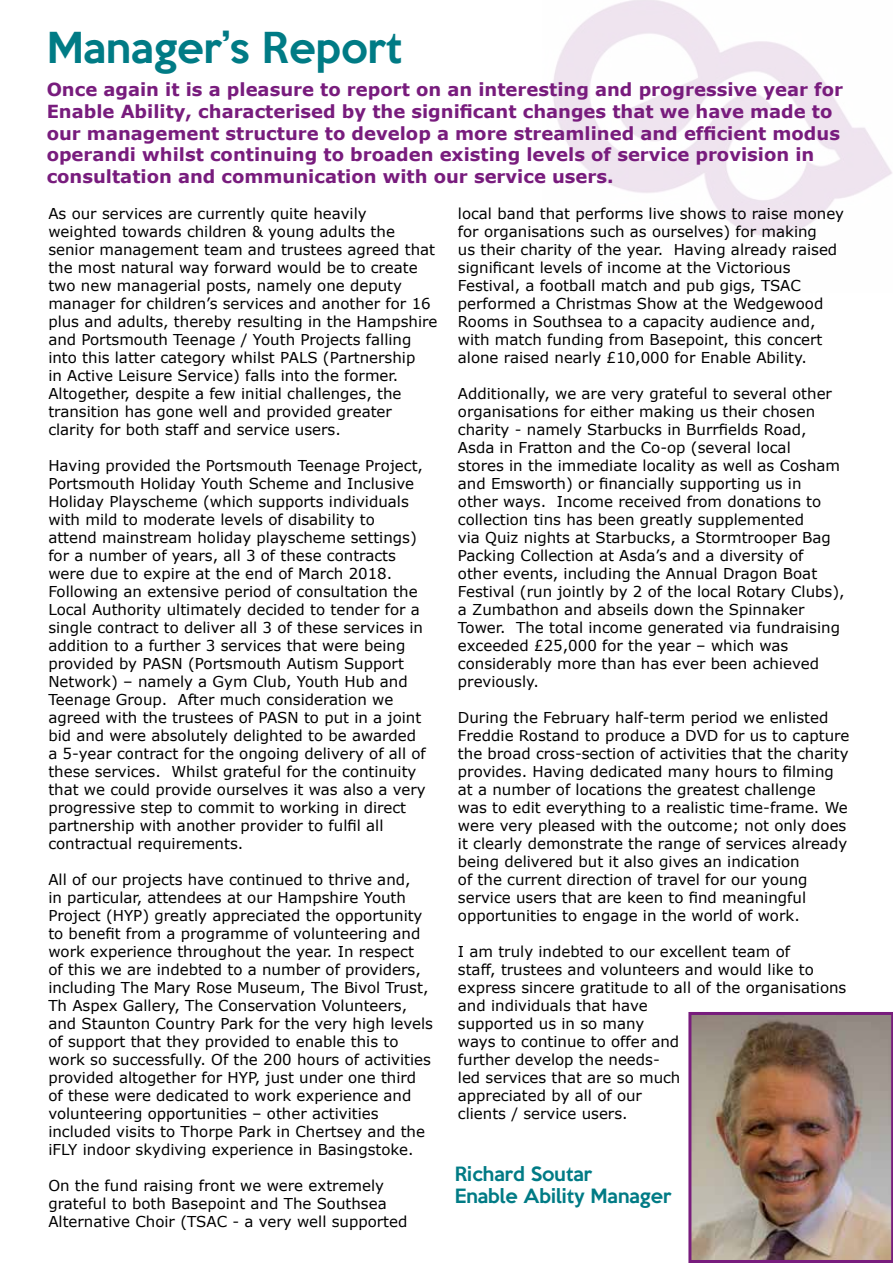
<style>
.page{position:relative;width:893px;height:1263px;background:#fff}
.page>*{position:absolute;margin:0;border:0;box-sizing:border-box;transform-origin:0 0}
.t1{font:500 39px "Keep Calm";color:#007b85}
.t2{font:700 18px/21.6px "Verdana";color:#781c7d}
.t3{font:500 18px/21.6px "Keep Calm";color:#007b85}
.t4{font:15px/18px "Verdana";color:#000}
</style>
<div class="page">
<img style="left:553px;top:0;width:339px;height:237px">
<img style="left:688px;top:1012px;width:205px;height:251px">
<h1 class="t1" style="left:47px;top:14px;width:357px">Manager’s Report</h1>
<p class="t2" style="left:47px;top:79px;width:798px">Once again it is a pleasure to report on an interesting and progressive year for Enable Ability, characterised by the significant changes that we have made to our management structure to develop a more streamlined and efficient modus operandi whilst continuing to broaden existing levels of service provision in consultation and communication with our service users.</p>
<p class="t4" style="left:48px;top:204px;width:391px">As our services are currently quite heavily weighted towards children &amp; young adults the senior management team and trustees agreed that the most natural way forward would be to create two new managerial posts, namely one deputy manager for children’s services and another for 16 plus and adults, thereby resulting in the Hampshire and Portsmouth Teenage / Youth Projects falling into this latter category whilst PALS (Partnership<br>in Active Leisure Service) falls into the former.<br>Altogether, despite a few initial challenges, the transition has gone well and provided greater clarity for both staff and service users.</p>
<p class="t4" style="left:48px;top:456px;width:379px">Having provided the Portsmouth Teenage Project, Portsmouth Holiday Youth Scheme and Inclusive Holiday Playscheme (which supports individuals with mild to moderate levels of disability to attend mainstream holiday playscheme settings) for a number of years, all 3 of these contracts were due to expire at the end of March 2018.<br>Following an extensive period of consultation the Local Authority ultimately decided to tender for a single contract to deliver all 3 of these services in addition to a further 3 services that were being provided by PASN (Portsmouth Autism Support Network) – namely a Gym Club, Youth Hub and Teenage Group. After much consideration we agreed with the trustees of PASN to put in a joint bid and were absolutely delighted to be awarded a 5-year contract for the ongoing delivery of all of these services. Whilst grateful for the continuity that we could provide ourselves it was also a very progressive step to commit to working in direct partnership with another provider to fulfil all contractual requirements.</p>
<p class="t4" style="left:48px;top:870px;width:386px">All of our projects have continued to thrive and,<br>in particular, attendees at our Hampshire Youth Project (HYP) greatly appreciated the opportunity to benefit from a programme of volunteering and work experience throughout the year. In respect<br>of this we are indebted to a number of providers, including The Mary Rose Museum, The Bivol Trust, Th Aspex Gallery, The Conservation Volunteers, and Staunton Country Park for the very high levels of support that they provided to enable this to work so successfully. Of the 200 hours of activities provided altogether for HYP, just under one third of these were dedicated to work experience and volunteering opportunities – other activities included visits to Thorpe Park in Chertsey and the iFLY indoor skydiving experience in Basingstoke.</p>
<p class="t4" style="left:48px;top:1176px;width:361px">On the fund raising front we were extremely grateful to both Basepoint and The Southsea<br>Alternative Choir (TSAC - a very well supported</p>
<p class="t4" style="left:458px;top:204px;width:388px">local band that performs live shows to raise money for organisations such as ourselves) for making<br>us their charity of the year. Having already raised significant levels of income at the Victorious Festival, a football match and pub gigs, TSAC performed a Christmas Show at the Wedgewood Rooms in Southsea to a capacity audience and, with match funding from Basepoint, this concert alone raised nearly £10,000 for Enable Ability.</p>
<p class="t4" style="left:458px;top:384px;width:388px">Additionally, we are very grateful to several other organisations for either making us their chosen charity - namely Starbucks in Burrfields Road, Asda in Fratton and the Co-op (several local<br>stores in the immediate locality as well as Cosham and Emsworth) or financially supporting us in other ways. Income received from donations to collection tins has been greatly supplemented<br>via Quiz nights at Starbucks, a Stormtrooper Bag Packing Collection at Asda’s and a diversity of other events, including the Annual Dragon Boat Festival (run jointly by 2 of the local Rotary Clubs), a Zumbathon and abseils down the Spinnaker Tower. The total income generated via fundraising exceeded £25,000 for the year – which was considerably more than has ever been achieved previously.</p>
<p class="t4" style="left:458px;top:708px;width:393px">During the February half-term period we enlisted Freddie Rostand to produce a DVD for us to capture the broad cross-section of activities that the charity provides. Having dedicated many hours to filming at a number of locations the greatest challenge<br>was to edit everything to a realistic time-frame. We were very pleased with the outcome; not only does it clearly demonstrate the range of services already being delivered but it also gives an indication<br>of the current direction of travel for our young service users that are keen to find meaningful opportunities to engage in the world of work.</p>
<p class="t4" style="left:458px;top:942px;width:390px">I am truly indebted to our excellent team of<br>staff, trustees and volunteers and would like to express sincere gratitude to all of the organisations and individuals that have<br>supported us in so many<br>ways to continue to offer and<br>further develop the needs-<br>led services that are so much<br>appreciated by all of our<br>clients / service users.</p>
<p class="t3" style="left:455px;top:1162px;width:218px">Richard Soutar<br>Enable Ability Manager</p>
</div>
